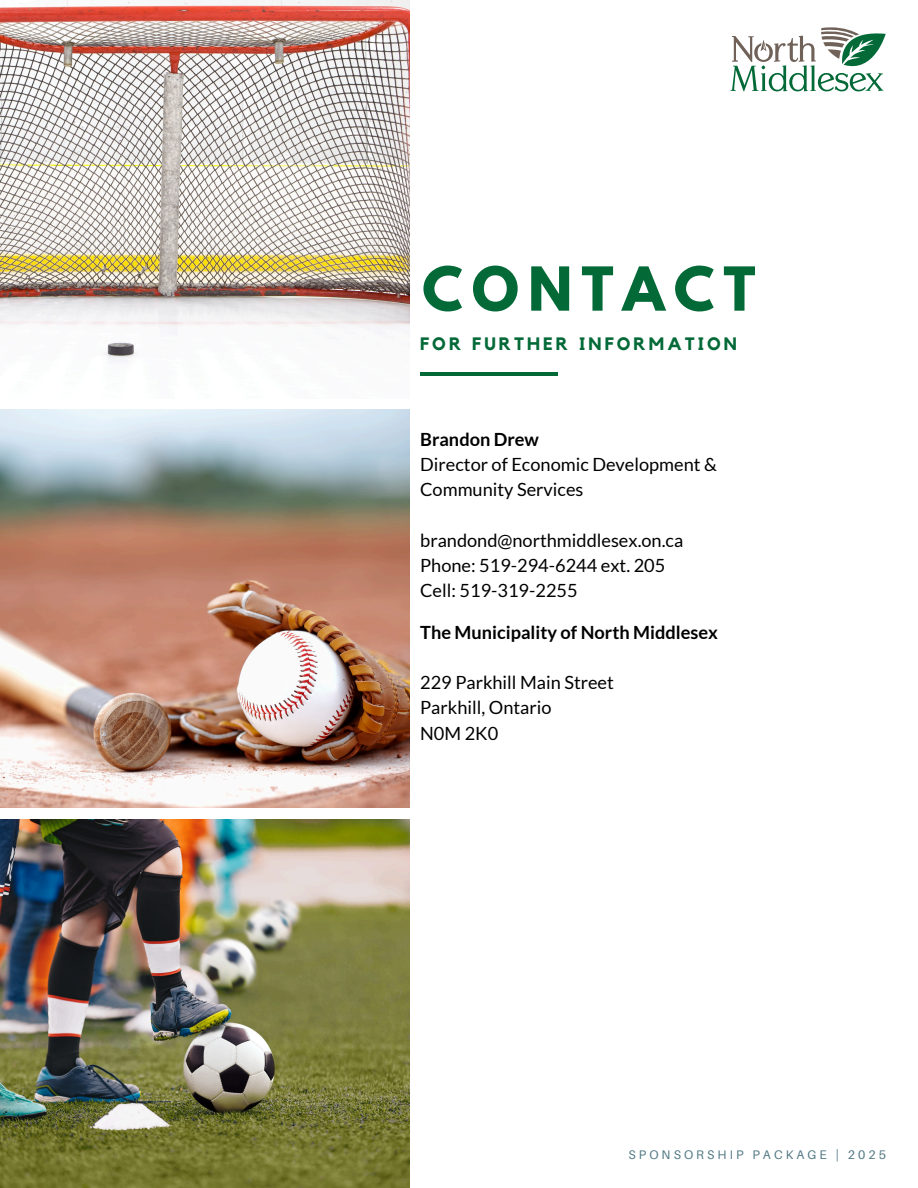
<style>
.page{position:relative;width:918px;height:1188px;background:#fff}
.page>*{position:absolute;margin:0;border:0;box-sizing:border-box;transform-origin:0 0}
.t1{font:700 53.7px "League Spartan";letter-spacing:.17em;color:#026937}
.t2{font:18.15px/25.2px "Lato";color:#000}
.t3{font:700 18.15px "Lato";color:#000}
.t4{font:700 17.85px "Kollektif";letter-spacing:.17em;color:#026937}
.t5{font:12.45px "Aileron";letter-spacing:.25em;color:#517882}
.s1{font-weight:700}
</style>
<div class="page">
<hr style="left:420px;top:372px;width:138px;height:4px;background:#026937">
<img style="left:0;top:0;width:410px;height:361px">
<img style="left:0;top:410px;width:410px;height:398px">
<img style="left:0;top:819px;width:410px;height:369px">
<svg style="left:730px;top:27px;width:156px;height:64px"></svg>
<h2 class="t1" style="left:422px;top:262px;width:335px">CONTACT</h2>
<p class="t4" style="left:420px;top:335px;width:318px">FOR FURTHER INFORMATION</p>
<p class="t2" style="left:420px;top:426px;width:298px"><span class="s1">Brandon Drew<br></span>Director of Economic Development &amp;<br>Community Services</p>
<p class="t2" style="left:420px;top:527px;width:265px">brandond@northmiddlesex.on.ca<br>Phone: 519-294-6244 ext. 205<br>Cell: 519-319-2255</p>
<h4 class="t3" style="left:420px;top:621px;width:299px">The Municipality of North Middlesex</h4>
<h4 class="t2" style="left:420px;top:670px;width:195px">229 Parkhill Main Street<br>Parkhill, Ontario<br>N0M 2K0</h4>
<h3 class="t5" style="left:628px;top:1147px;width:259px">SPONSORSHIP PACKAGE | 2025</h3>
</div>
